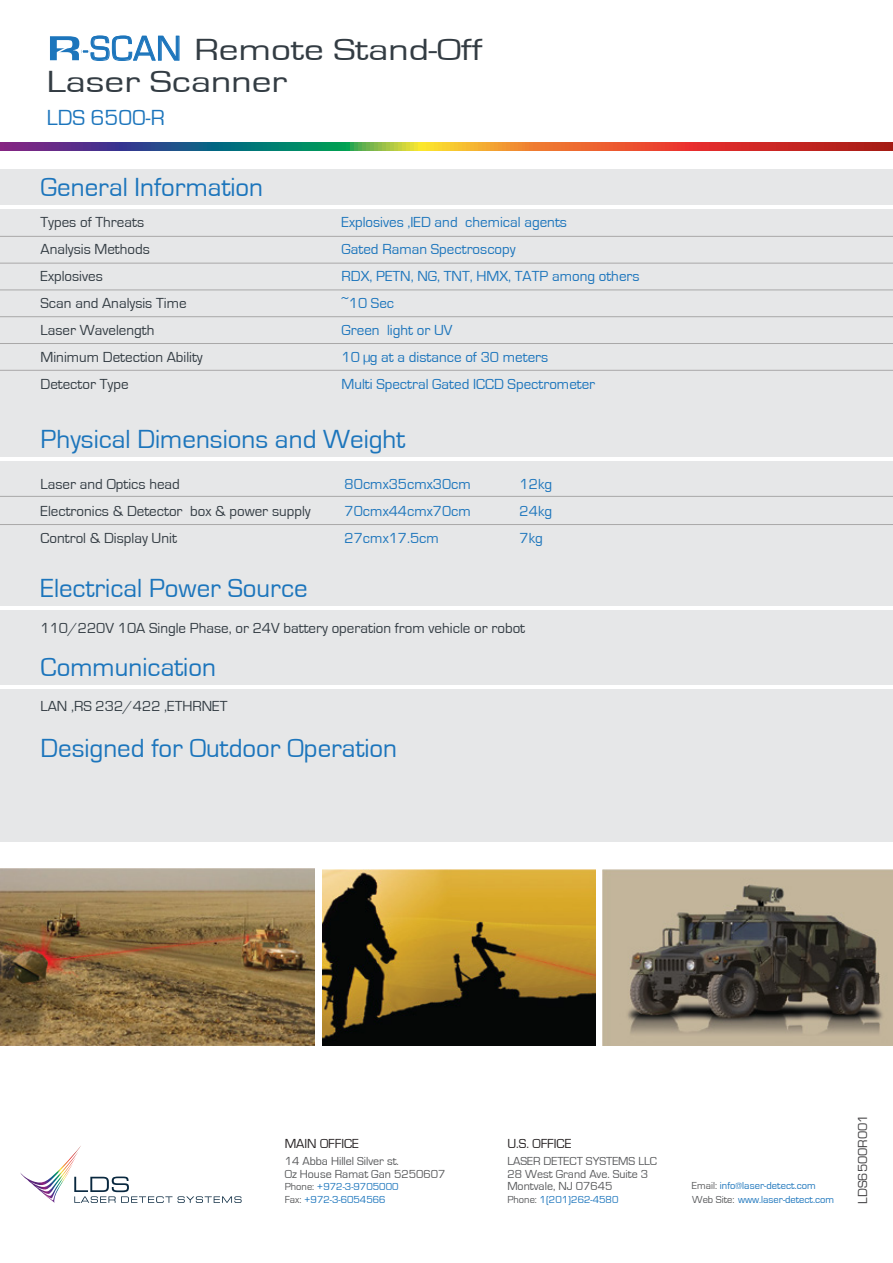
<style>
.page{position:relative;width:893px;height:1263px;background:#fff}
.page>*{position:absolute;margin:0;border:0;box-sizing:border-box;transform-origin:0 0}
.t1{font:31.5px/31.5px "Eurostile";color:#333c43;scale:1.25 1}
.t2{font:27px "Eurostile";color:#1c75bc}
.t3{font:22.5px "Eurostile";color:#1c75bc}
.t4{font:15px/27px "Eurostile";color:#333c43}
.t5{font:15px/27px "Eurostile";color:#1c75bc;text-align:justify}
.t6{font:13.5px "Eurostile";color:#231f20}
.t7{font:13.5px "Eurostile";color:#414042}
.t8{font:12px/12px "Eurostile";color:#58595b}
.t9{font:10.5px/12.9px "Eurostile";color:#1c75bc}
.s1{font-weight:700;font-size:36px;color:#1c75bc}
.s2{font-size:36px;color:#1c75bc}
.s3{color:#58595b}
</style>
<div class="page">
<svg style="left:0;top:142px;width:893px;height:8px;background:#92604c"></svg>
<div style="left:0;top:170px;width:893px;height:672px;background:#e6e7e8"></div>
<hr style="left:0;top:205px;width:893px;height:3px;background:#fff">
<hr style="left:0;top:458px;width:893px;height:3px;background:#fff">
<hr style="left:0;top:607px;width:893px;height:3px;background:#fff">
<hr style="left:0;top:686px;width:893px;height:3px;background:#fff">
<hr style="left:0;top:496px;width:893px;height:1px;background:#a9a8a8">
<hr style="left:0;top:524px;width:893px;height:1px;background:#a9a8a8">
<hr style="left:0;top:236px;width:893px;height:1px;background:#a9a8a8">
<hr style="left:0;top:263px;width:893px;height:1px;background:#a9a8a8">
<hr style="left:0;top:290px;width:893px;height:1px;background:#a9a8a8">
<hr style="left:0;top:316px;width:893px;height:1px;background:#a9a8a8">
<hr style="left:0;top:343px;width:893px;height:1px;background:#a9a8a8">
<hr style="left:0;top:370px;width:893px;height:1px;background:#a9a8a8">
<img style="left:603px;top:869px;width:290px;height:176px">
<img style="left:0;top:869px;width:314px;height:176px">
<img style="left:322px;top:870px;width:273px;height:175px">
<svg style="left:90px;top:36px;width:89px;height:25px"></svg>
<svg style="left:81px;top:50px;width:9px;height:3px"></svg>
<svg style="left:20px;top:1146px;width:222px;height:57px"></svg>
<h1 class="t1" style="left:47px;top:35px;width:350px"><span class="s1">R</span><span class="s2">-SCAN</span> Remote Stand-Off<br>Laser Scanner</h1>
<h3 class="t3" style="left:47px;top:106px;width:119px">LDS 6500-R</h3>
<h2 class="t2" style="left:41px;top:172px;width:224px">General Information</h2>
<p class="t4" style="left:41px;top:208px;width:164px">Types of Threats<br>Analysis Methods<br>Explosives<br>Scan and Analysis Time<br>Laser Wavelength<br>Minimum Detection Ability<br>Detector Type</p>
<p class="t5" style="left:342px;top:208px;width:300px;text-align:left">Explosives ,IED and chemical agents<br>Gated Raman Spectroscopy<br>RDX, PETN, NG, TNT, HMX, TATP among others ~10 Sec<br>Green light or UV<br>10 µg at a distance of 30 meters<br>Multi Spectral Gated ICCD Spectrometer</p>
<h2 class="t2" style="left:41px;top:425px;width:366px">Physical Dimensions and Weight</h2>
<p class="t4" style="left:41px;top:471px;width:272px">Laser and Optics head<br>Electronics &amp; Detector box &amp; power supply<br>Control &amp; Display Unit</p>
<h2 class="t2" style="left:41px;top:574px;width:269px">Electrical Power Source</h2>
<p class="t5" style="left:345px;top:471px;width:128px">80cmx35cmx30cm 70cmx44cmx70cm 27cmx17.5cm</p>
<p class="t5" style="left:520px;top:471px;width:34px">12kg 24kg 7kg</p>
<p class="t4" style="left:41px;top:615px;width:486px">110/220V 10A Single Phase, or 24V battery operation from vehicle or robot</p>
<h2 class="t2" style="left:41px;top:653px;width:177px">Communication</h2>
<p class="t4" style="left:41px;top:692px;width:188px">LAN ,RS 232/422 ,ETHRNET</p>
<h2 class="t2" style="left:41px;top:734px;width:358px">Designed for Outdoor Operation</h2>
<p class="t6" style="left:285px;top:1137px;width:76px">MAIN OFFICE</p>
<p class="t6" style="left:507px;top:1137px;width:66px">U.S. OFFICE</p>
<p class="t8" style="left:285px;top:1155px;width:116px">14 Abba Hillel Silver st.</p>
<p class="t9" style="left:285px;top:1180px;width:115px"><span class="s3">Phone:</span> +972-3-9705000<br><span class="s3">Fax:</span> +972-3-6054566</p>
<p class="t8" style="left:285px;top:1168px;width:162px">Oz House Ramat Gan 5250607</p>
<p class="t8" style="left:507px;top:1155px;width:151px">LASER DETECT SYSTEMS LLC</p>
<p class="t8" style="left:507px;top:1168px;width:142px">28 West Grand Ave. Suite 3<br>Montvale, NJ 07645</p>
<p class="t9" style="left:507px;top:1193px;width:113px"><span class="s3">Phone:</span> 1(201)262-4580</p>
<p class="t9" style="left:692px;top:1179px;width:144px;line-height:13.4px"><span class="s3">Email:</span> info@laser-detect.com<br><span class="s3">Web Site:</span> www.laser-detect.com</p>
<p class="t7" style="left:855px;top:1203px;width:91px;rotate:-90deg">LDS6500R001</p>
</div>
